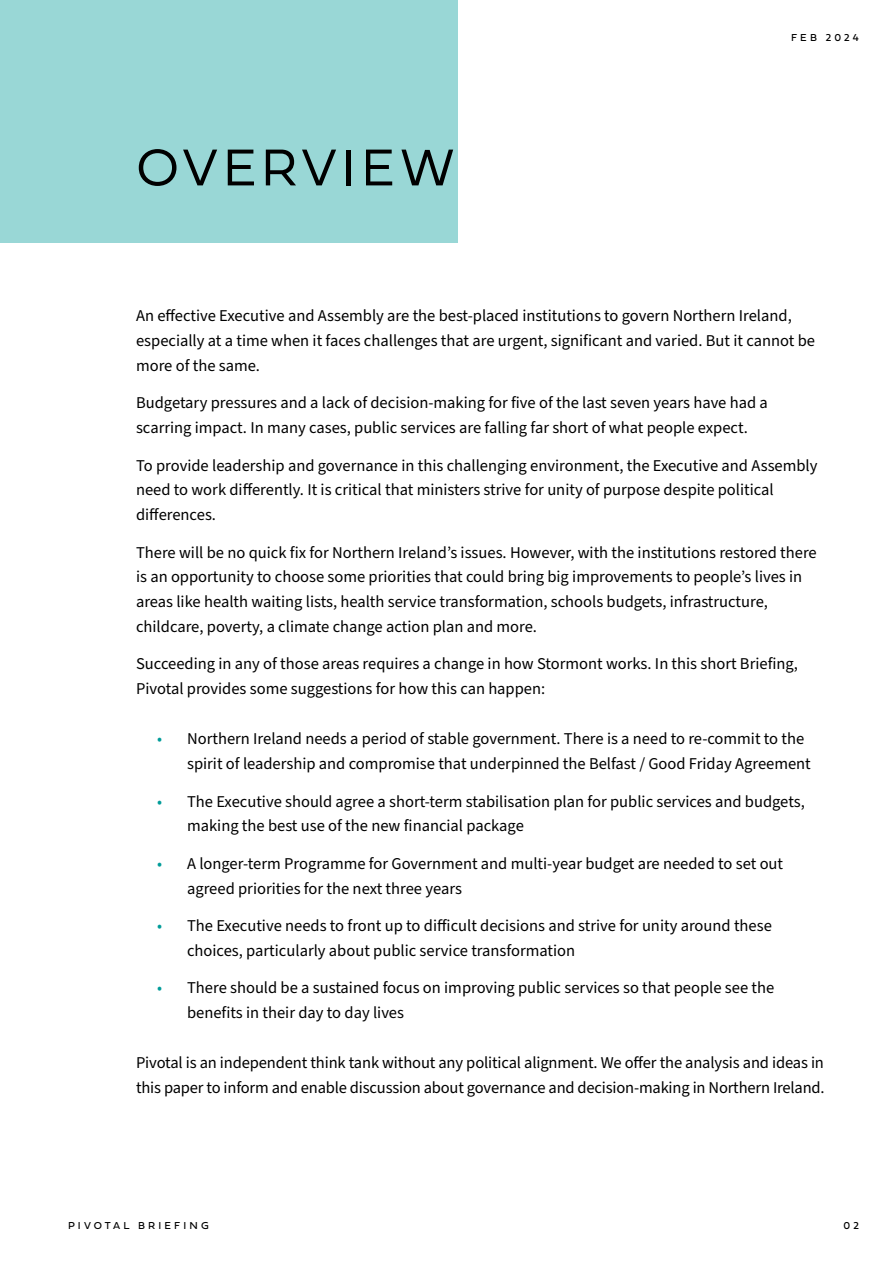
<style>
.page{position:relative;width:893px;height:1263px;background:#fff}
.page>*{position:absolute;margin:0;border:0;box-sizing:border-box;transform-origin:0 0}
.t1{font:54px "Fieldwork Geo Light";letter-spacing:.085em;color:#000}
.t2{font:16.5px/24.8px "Source Sans Pro";color:#000}
.t3{font:10.5px "Fieldwork Geo Regular";letter-spacing:.3em;color:#000}
.s1{color:#009c99}
</style>
<div class="page">
<div style="left:0;top:0;width:458px;height:242px;background:#99d7d6"></div>
<h1 class="t1" style="left:136px;top:125px;width:320px">OVERVIEW</h1>
<p class="t3" style="left:791px;top:29px;width:69px">FEB 2024</p>
<p class="t2" style="left:136px;top:304px;width:680px">An effective Executive and Assembly are the best-placed institutions to govern Northern Ireland, especially at a time when it faces challenges that are urgent, significant and varied. But it cannot be more of the same.</p>
<p class="t2" style="left:136px;top:391px;width:633px">Budgetary pressures and a lack of decision-making for five of the last seven years have had a scarring impact. In many cases, public services are falling far short of what people expect.</p>
<p class="t2" style="left:136px;top:453px;width:683px">To provide leadership and governance in this challenging environment, the Executive and Assembly need to work differently. It is critical that ministers strive for unity of purpose despite political differences.</p>
<p class="t2" style="left:136px;top:540px;width:682px">There will be no quick fix for Northern Ireland’s issues. However, with the institutions restored there is an opportunity to choose some priorities that could bring big improvements to people’s lives in areas like health waiting lists, health service transformation, schools budgets, infrastructure, childcare, poverty, a climate change action plan and more.</p>
<p class="t2" style="left:136px;top:652px;width:663px">Succeeding in any of those areas requires a change in how Stormont works. In this short Briefing,<br>Pivotal provides some suggestions for how this can happen:</p>
<p class="t2" style="left:187px;top:727px;width:625px;text-indent:-30px"><span class="s1">•</span> Northern Ireland needs a period of stable government. There is a need to re-commit to the spirit of leadership and compromise that underpinned the Belfast / Good Friday Agreement</p>
<p class="t2" style="left:187px;top:789px;width:619px;text-indent:-30px"><span class="s1">•</span> The Executive should agree a short-term stabilisation plan for public services and budgets, making the best use of the new financial package</p>
<p class="t2" style="left:187px;top:851px;width:598px;text-indent:-30px"><span class="s1">•</span> A longer-term Programme for Government and multi-year budget are needed to set out agreed priorities for the next three years</p>
<p class="t2" style="left:187px;top:914px;width:586px;text-indent:-30px"><span class="s1">•</span> The Executive needs to front up to difficult decisions and strive for unity around these choices, particularly about public service transformation</p>
<p class="t2" style="left:187px;top:976px;width:589px;text-indent:-30px"><span class="s1">•</span> There should be a sustained focus on improving public services so that people see the benefits in their day to day lives</p>
<p class="t2" style="left:136px;top:1051px;width:690px">Pivotal is an independent think tank without any political alignment. We offer the analysis and ideas in this paper to inform and enable discussion about governance and decision-making in Northern Ireland.</p>
<p class="t3" style="left:68px;top:1217px;width:142px">PIVOTAL BRIEFING</p>
<p class="t3" style="left:844px;top:1217px;width:17px">0 2</p>
</div>
